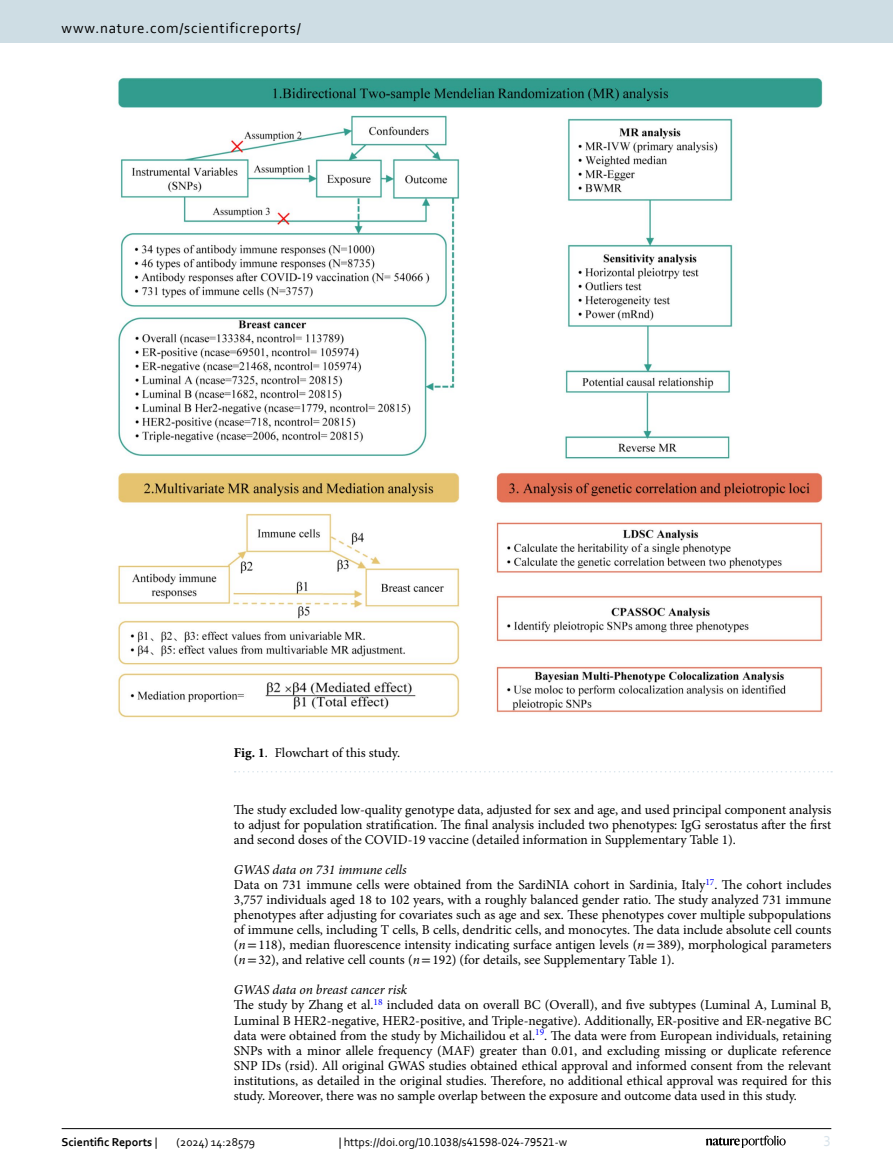
<style>
.page{position:relative;width:893px;height:1174px;background:#fff}
.page>*{position:absolute;margin:0;border:0;box-sizing:border-box;transform-origin:0 0}
.t1{font:15px "Corbel";letter-spacing:.05em;color:#000}
.t2{font:15px "Corbel";color:#d9e4eb}
.Body_Text{font:13.5px/15px "Minion Pro";color:#000;text-align:justify}
.Head_3{font:italic 13.5px "Minion Pro";letter-spacing:-.01em;color:#000}
.Figure_Caption{font:13.5px "Minion Pro";letter-spacing:-.005em;color:#000}
.t3{font:12px "Corbel";color:#000}
.t4{font:700 12px "Corbel";color:#000}
.s1{font-weight:700}
.s2{font-style:italic}
.s3{font-family:"STIX"}
.s4{font-weight:400}
</style>
<div class="page">
<img style="left:118px;top:77px;width:705px;height:641px">
<svg style="left:235px;top:771px;width:597px;height:1px"></svg>
<hr style="left:62px;top:1128px;width:769px;height:1px;background:#000">
<svg style="left:706px;top:1135px;width:80px;height:12px"></svg>
<div style="left:0;top:0;width:893px;height:43px;background:#cedde4"></div>
<p class="t1" style="left:62px;top:18px;width:241px">www.nature.com/scientificreports/</p>
<p class="Figure_Caption" style="left:234px;top:743px;width:168px"><span class="s1">Fig. 1</span>. Flowchart of this study.</p>
<p class="Body_Text" style="left:234px;top:802px;width:599px">The study excluded low-quality genotype data, adjusted for sex and age, and used principal component analysis to adjust for population stratification. The final analysis included two phenotypes: IgG serostatus after the first and second doses of the COVID-19 vaccine (detailed information in Supplementary Table 1).</p>
<p class="Head_3" style="left:234px;top:861px;width:174px">GWAS data on 731 immune cells</p>
<p class="Body_Text" style="left:234px;top:877px;width:599px">Data on 731 immune cells were obtained from the SardiNIA cohort in Sardinia, Italy<sup>17</sup>. The cohort includes 3,757 individuals aged 18 to 102 years, with a roughly balanced gender ratio. The study analyzed 731 immune phenotypes after adjusting for covariates such as age and sex. These phenotypes cover multiple subpopulations of immune cells, including T cells, B cells, dendritic cells, and monocytes. The data include absolute cell counts (<span class="s2">n</span><span class="s3">=</span>118), median fluorescence intensity indicating surface antigen levels (<span class="s2">n</span><span class="s3">=</span>389), morphological parameters (<span class="s2">n</span><span class="s3">=</span>32), and relative cell counts (<span class="s2">n</span><span class="s3">=</span>192) (for details, see Supplementary Table 1).</p>
<p class="Head_3" style="left:234px;top:981px;width:175px">GWAS data on breast cancer risk</p>
<p class="Body_Text" style="left:234px;top:997px;width:599px">The study by Zhang et al.<sup>18</sup> included data on overall BC (Overall), and five subtypes (Luminal A, Luminal B, Luminal B HER2-negative, HER2-positive, and Triple-negative). Additionally, ER-positive and ER-negative BC data were obtained from the study by Michailidou et al.<sup>19</sup>. The data were from European individuals, retaining SNPs with a minor allele frequency (MAF) greater than 0.01, and excluding missing or duplicate reference SNP IDs (rsid). All original GWAS studies obtained ethical approval and informed consent from the relevant institutions, as detailed in the original studies. Therefore, no additional ethical approval was required for this study. Moreover, there was no sample overlap between the exposure and outcome data used in this study.</p>
<p class="t4" style="left:62px;top:1134px;width:97px">Scientific Reports <span class="s4">|</span></p>
<p class="t3" style="left:177px;top:1134px;width:80px">(2024) 14:28579</p>
<p class="t3" style="left:339px;top:1134px;width:230px">| https://doi.org/10.1038/s41598-024-79521-w</p>
<p class="t2" style="left:824px;top:1132px;width:9px">3</p>
</div>
